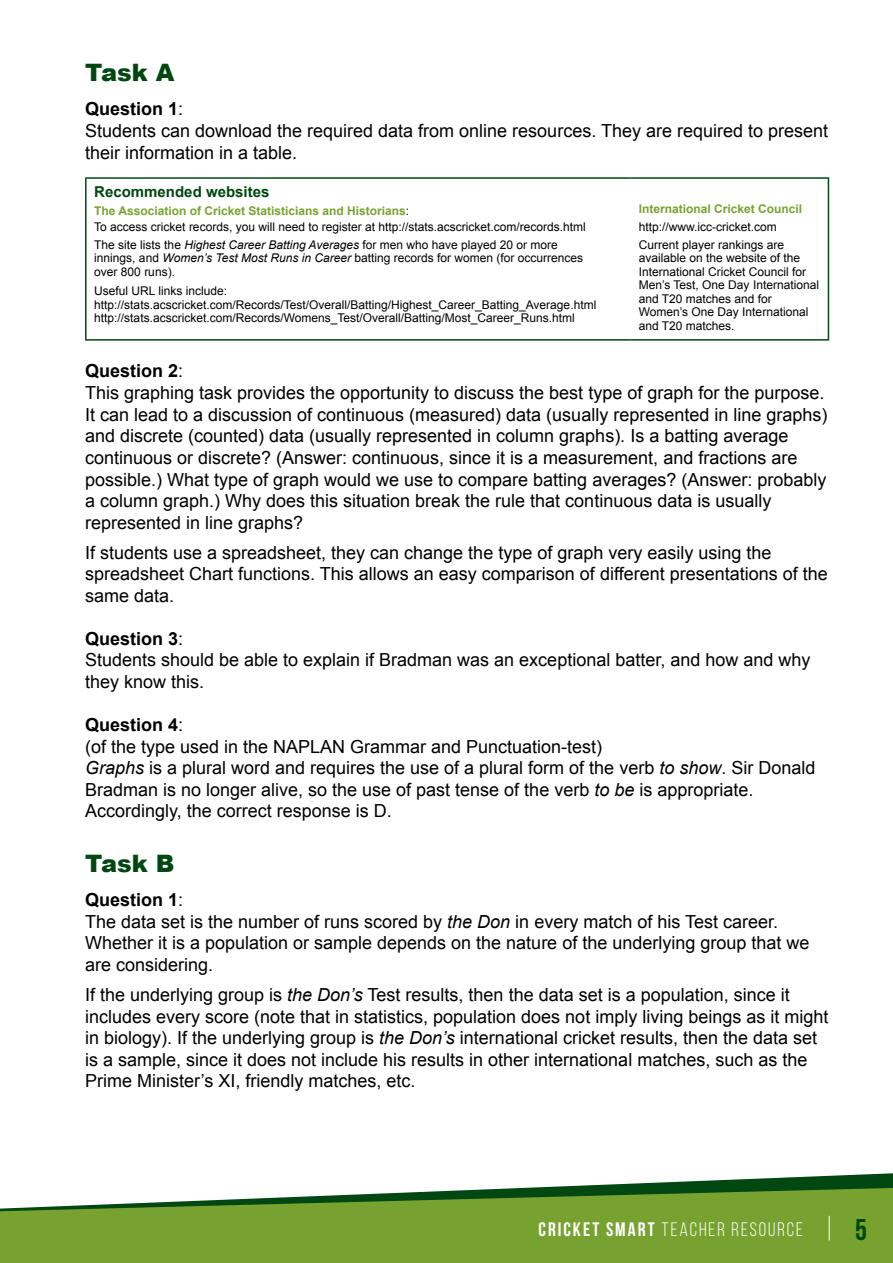
<style>
.page{position:relative;width:893px;height:1263px;background:#fff}
.page>*{position:absolute;margin:0;border:0;box-sizing:border-box;transform-origin:0 0}
.t1{font:700 30px "Bebas Neue";color:#004712}
.t2{font:900 24px "Arial";color:#004712}
.t3{font:19.5px "Bebas Neue";letter-spacing:.1em;color:#fff}
.t4{font:18px/21.6px "Arial";color:#000}
.t5{font:700 15px "Arial";color:#004712}
.t6{font:12px/13.5px "Arial";color:#000}
.t7{font:700 12px "Arial";color:#78a22f}
.s1{font-weight:700}
.s2{font-weight:700;color:#78a22f}
.s3{font-style:italic}
</style>
<div class="page">
<svg style="left:548px;top:1173px;width:345px;height:14px"></svg>
<svg style="left:0;top:1187px;width:893px;height:76px;background:#7aa23e"></svg>
<svg style="left:829px;top:1216px;width:1px;height:24px"></svg>
<hr style="left:85px;top:177px;width:545px;height:2px;background:#004712">
<hr style="left:85px;top:179px;width:2px;height:160px;background:#004712">
<hr style="left:630px;top:177px;width:199px;height:2px;background:#004712">
<hr style="left:828px;top:179px;width:1px;height:160px;background:#004712">
<hr style="left:85px;top:339px;width:545px;height:2px;background:#004712">
<hr style="left:630px;top:339px;width:199px;height:2px;background:#004712">
<h2 class="t2" style="left:85px;top:59px;width:91px">Task A</h2>
<p class="t4" style="left:85px;top:98px;width:745px"><span class="s1">Question 1</span>:<br>Students can download the required data from online resources. They are required to present their information in a table.</p>
<p class="t5" style="left:94px;top:182px;width:177px">Recommended websites</p>
<p class="t6" style="left:94px;top:203px;width:493px;line-height:15.6px"><span class="s2">The Association of Cricket Statisticians and Historians</span>:<br>To access cricket records, you will need to register at http://stats.acscricket.com/records.html</p>
<p class="t6" style="left:94px;top:238px;width:490px">The site lists the <span class="s3">Highest Career Batting Averages</span> for men who have played 20 or more innings, and <span class="s3">Women’s Test Most Runs in Career</span> batting records for women (for occurrences over 800 runs).</p>
<p class="t6" style="left:94px;top:285px;width:503px">Useful URL links include: http://stats.acscricket.com/Records/Test/Overall/Batting/Highest_Career_Batting_Average.html http://stats.acscricket.com/Records/Womens_Test/Overall/Batting/Most_Career_Runs.html</p>
<p class="t7" style="left:639px;top:201px;width:165px">International Cricket Council</p>
<p class="t6" style="left:639px;top:218px;width:147px;line-height:17.7px">http://www.icc-cricket.com<br>Current player rankings are</p>
<p class="t6" style="left:639px;top:251px;width:182px">available on the website of the<br>International Cricket Council for<br>Men’s Test, One Day International and T20 matches and for<br>Women’s One Day International and T20 matches.</p>
<p class="t4" style="left:85px;top:361px;width:744px"><span class="s1">Question 2</span>:<br>This graphing task provides the opportunity to discuss the best type of graph for the purpose.<br>It can lead to a discussion of continuous (measured) data (usually represented in line graphs) and discrete (counted) data (usually represented in column graphs). Is a batting average continuous or discrete? (Answer: continuous, since it is a measurement, and fractions are possible.) What type of graph would we use to compare batting averages? (Answer: probably a column graph.) Why does this situation break the rule that continuous data is usually represented in line graphs?</p>
<p class="t4" style="left:85px;top:542px;width:744px">If students use a spreadsheet, they can change the type of graph very easily using the spreadsheet Chart functions. This allows an easy comparison of different presentations of the same data.</p>
<p class="t4" style="left:85px;top:628px;width:727px"><span class="s1">Question 3</span>:<br>Students should be able to explain if Bradman was an exceptional batter, and how and why they know this.</p>
<p class="t4" style="left:85px;top:714px;width:732px"><span class="s1">Question 4</span>:<br>(of the type used in the NAPLAN Grammar and Punctuation-test)<br><span class="s3">Graphs</span> is a plural word and requires the use of a plural form of the verb <span class="s3">to show</span>. Sir Donald Bradman is no longer alive, so the use of past tense of the verb <span class="s3">to be</span> is appropriate.<br>Accordingly, the correct response is D.</p>
<h2 class="t2" style="left:85px;top:850px;width:91px">Task B</h2>
<p class="t4" style="left:85px;top:889px;width:726px"><span class="s1">Question 1</span>:<br>The data set is the number of runs scored by <span class="s3">the Don</span> in every match of his Test career.<br>Whether it is a population or sample depends on the nature of the underlying group that we are considering.</p>
<p class="t4" style="left:85px;top:984px;width:745px">If the underlying group is <span class="s3">the Don’s</span> Test results, then the data set is a population, since it includes every score (note that in statistics, population does not imply living beings as it might in biology). If the underlying group is <span class="s3">the Don’s</span> international cricket results, then the data set is a sample, since it does not include his results in other international matches, such as the Prime Minister’s XI, friendly matches, etc.</p>
<p class="t3" style="left:539px;top:1219px;width:266px"><span class="s1">CRICKET SMART</span> TEACHER RESOURCE</p>
<h1 class="t1" style="left:855px;top:1213px;width:13px">5</h1>
</div>
